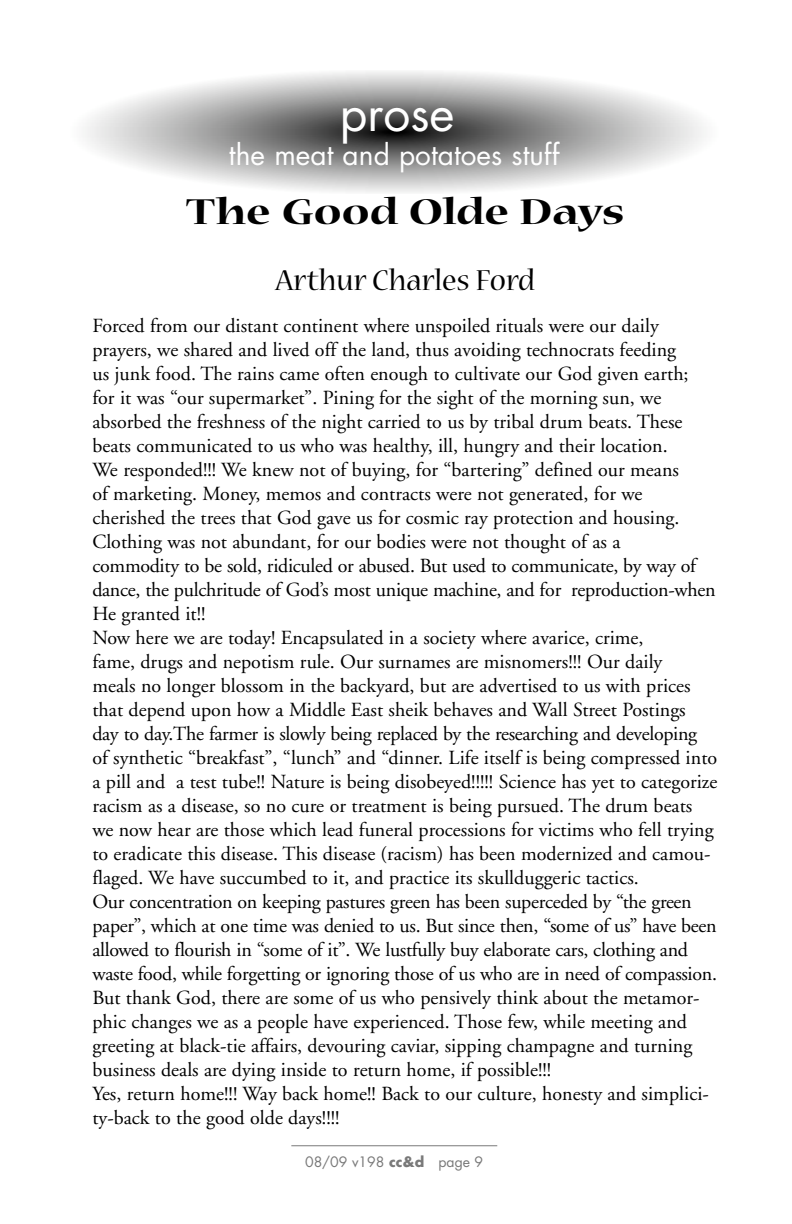
<style>
.page{position:relative;width:792px;height:1224px;background:#fff}
.page>*{position:absolute;margin:0;border:0;box-sizing:border-box;transform-origin:0 0}
.t1{font:48px "Futura";color:#fff}
.t2{font:700 expanded 40px "Nueva";color:#000}
.t3{font:32px "Nueva";color:#000}
.t4{font:28px "Futura";color:#fff}
.t5{font:20px/24px "Adobe Garamond";color:#000}
.t6{font:14px "Futura";color:#797979}
.s1{color:#fff}
.s2{font-weight:700}
</style>
<div class="page">
<hr style="left:291px;top:1145px;width:206px;height:1px;background:#797979">
<img style="left:85px;top:71px;width:619px;height:122px">
<h1 class="t1" style="left:340px;top:91px;width:116px">prose</h1>
<h3 class="t4" style="left:229px;top:142px;width:332px">the meat and potatoes stuff</h3>
<h2 class="t2" style="left:186px;top:197px;width:440px">The Good Olde Days</h2>
<h3 class="t3" style="left:276px;top:268px;width:261px">Arthur Charles Ford</h3>
<p class="t5" style="left:92px;top:315px;width:627px">Forced from our distant continent where unspoiled rituals were our daily prayers, we shared and lived off the land, thus avoiding technocrats feeding<br>us junk food. The rains came often enough to cultivate our God given earth;<br>for it was “our supermarket”. Pining for the sight of the morning sun, we absorbed the freshness of the night carried to us by tribal drum beats. These beats communicated to us who was healthy, ill, hungry and their location.<br>We responded!!! We knew not of buying, for “bartering” defined our means<br>of marketing. Money, memos and contracts were not generated, for we cherished the trees that God gave us for cosmic ray protection and housing.<br>Clothing was not abundant, for our bodies were not thought of as a<br>commodity to be sold, ridiculed or abused. But used to communicate, by way of dance, the pulchritude of Go d’s most unique machine, and for re p ro d u c tio n -w h e n He granted it!!<br>Now here we are today! Encapsulated in a society where avarice, crime,<br>fame, drugs and nepotism rule. Our surnames are misnomers!!! Our daily<br>meals no longer blossom in the backyard, but are advertised to us with prices that depend upon how a Middle East sheik behaves and Wall Street Postings<br>day to day.The farmer is slowly being replaced by the re se a rching and deve lo p in g of synthetic “breakfast”, “lunch” and “dinner. Life itself is being compressed into a pill and a test tube!! Nature is being disobeyed!!!!! Science has yet to categorize racism as a disease, so no cure or treatment is being pursued. The drum beats we now hear are those which lead funeral processions for victims who fell trying to eradicate this disease. This disease (racism) has been modernized and camou&shy;flaged. We have succumbed to it, and practice its skullduggeric tactics.<br>Our concentration on keeping pastures green has been superceded by “the gre e n<br>p a p e r”, which at one time was denied to us. But since then, “some of us” have been a llowed to flourish in “some of it”. We lustfully buy elaborate cars, clothing and waste food, while forgetting or ignoring those of us who are in need of compassion.<br>But thank God, there are some of us who pensively think about the metamor&shy;phic changes we as a people have experienced. Those few, while meeting and greeting at black-tie affairs, devouring caviar, sipping champagne and turning business deals are dying inside to return home, if possible!!!<br>Yes, return home!!! Way back home!! Back to our culture, honesty and simplici&shy;ty-back to the good olde days!!!!</p>
<p class="t6" style="left:291px;top:1156px;width:207px"><span class="s1">.</span> 08/09 v198 <span class="s2">cc&amp;d</span> page 9 <span class="s1">.</span></p>
</div>
